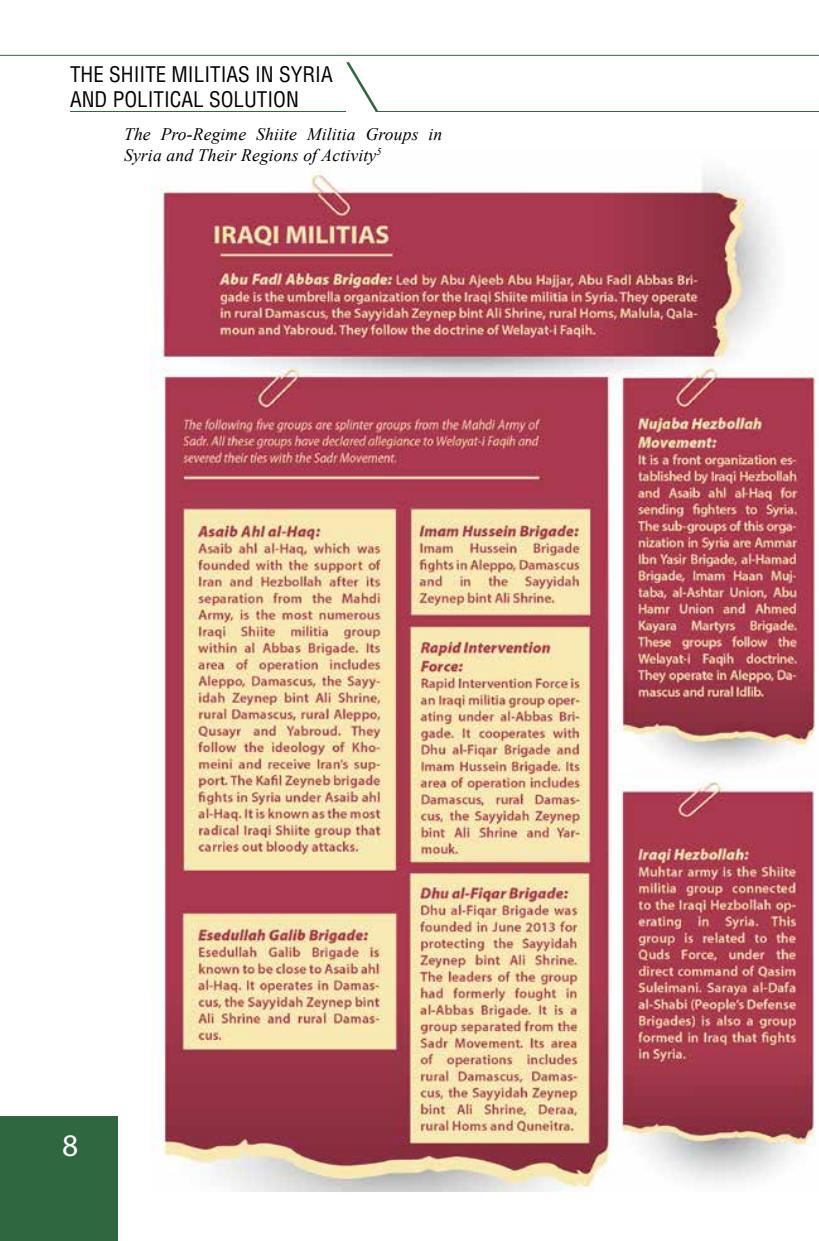
<style>
.page{position:relative;width:819px;height:1241px;background:#fff}
.page>*{position:absolute;margin:0;border:0;box-sizing:border-box;transform-origin:0 0}
.t1{font:31.5px "Myriad Pro";color:#fff}
.t2{font:condensed 21px/25.2px "Helvetica LT Std";color:#000}
.t3{font:italic 17.5px/21px "Times New Roman";letter-spacing:.01em;color:#000}
</style>
<div class="page">
<hr style="left:376px;top:111px;width:443px;height:1px;background:#2f6740">
<hr style="left:0;top:55px;width:819px;height:1px;background:#2f6740">
<svg style="left:346px;top:62px;width:32px;height:50px"></svg>
<hr style="left:70px;top:111px;width:276px;height:1px;background:#2f6740">
<div style="left:0;top:1116px;width:117px;height:124px;background:#2f6740"></div>
<img style="left:150px;top:170px;width:666px;height:1020px">
<p class="t2" style="left:70px;top:62px;width:264px">THE SHIITE MILITIAS IN SYRIA<br>AND POLITICAL SOLUTION</p>
<p class="t3" style="left:124px;top:123px;width:320px">The Pro-Regime Shiite Militia Groups in<br>Syria and Their Regions of Activity<sup>5</sup></p>
<h1 class="t1" style="left:62px;top:1125px;width:18px">8</h1>
</div>
